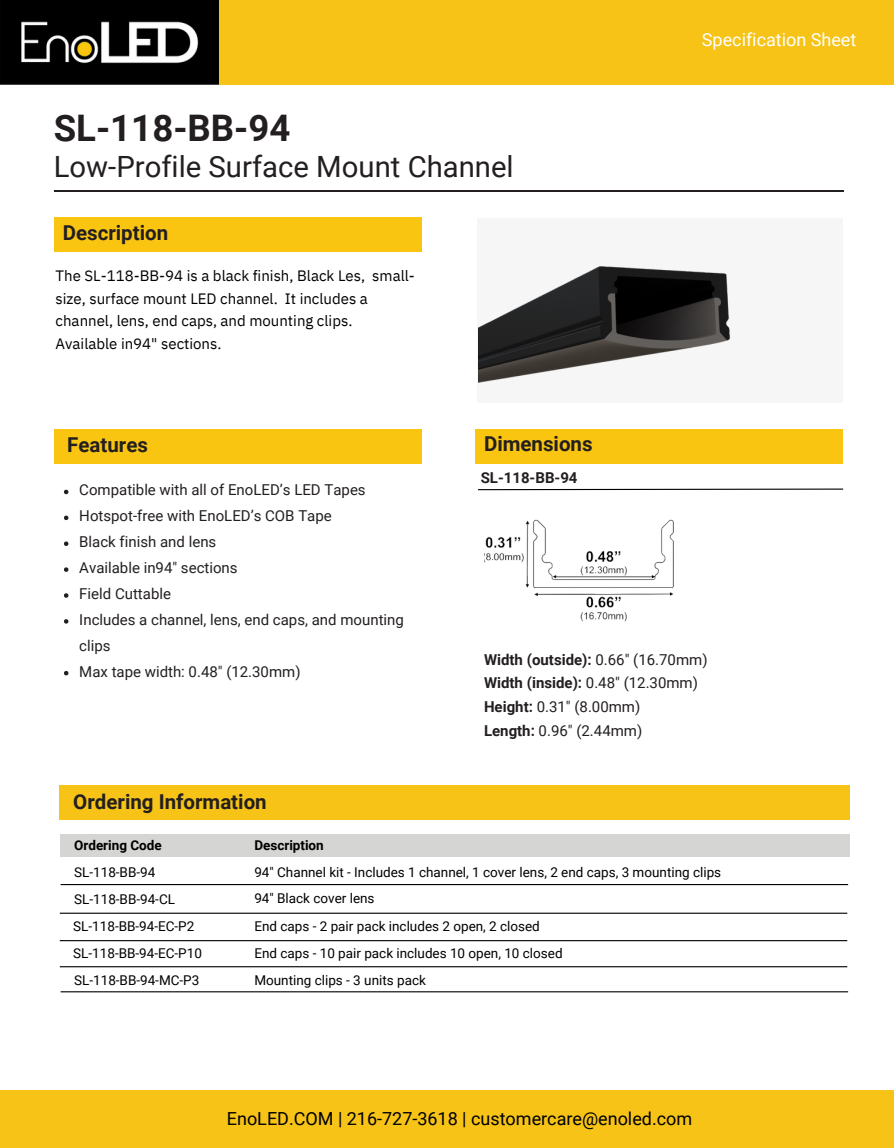
<style>
.page{position:relative;width:894px;height:1148px;background:#fff}
.page>*{position:absolute;margin:0;border:0;box-sizing:border-box;transform-origin:0 0}
.t1{font:700 36.6px "Roboto";color:#231f20}
.t2{font:29.25px "Roboto";color:#231f20}
.t3{font:700 20.55px "Roboto";color:#231f20}
.t4{font:18px "Roboto";color:#000}
.t5{font:18px "Roboto";color:#fff}
.t6{font:15px/25.8px "Roboto";color:#231f20}
.t7{font:15px/22.5px "IBM Plex Sans";color:#000}
.t8{font:700 15px "Roboto";color:#231f20}
.t9{font:13.5px "Roboto";color:#000}
.t10{font:700 13.5px "Roboto";color:#000}
.s1{font-weight:400}
.s2{font-weight:700}
</style>
<div class="page">
<div style="left:0;top:1090px;width:893px;height:57px;background:#f6c316"></div>
<hr style="left:54px;top:190px;width:789px;height:1px;background:#231f20">
<div style="left:475px;top:429px;width:367px;height:34px;background:#f9c511"></div>
<div style="left:55px;top:429px;width:367px;height:34px;background:#f9c511"></div>
<div style="left:60px;top:785px;width:789px;height:35px;background:#f6c316"></div>
<img style="left:484px;top:519px;width:190px;height:103px">
<div style="left:54px;top:218px;width:367px;height:34px;background:#f9c511"></div>
<div style="left:477px;top:218px;width:365px;height:184px;background:#f6f6f6"></div>
<svg style="left:64px;top:490px;width:4px;height:4px"></svg>
<svg style="left:64px;top:515px;width:4px;height:5px"></svg>
<svg style="left:64px;top:541px;width:4px;height:5px"></svg>
<svg style="left:64px;top:567px;width:4px;height:5px"></svg>
<svg style="left:64px;top:593px;width:4px;height:5px"></svg>
<svg style="left:64px;top:619px;width:4px;height:4px"></svg>
<svg style="left:64px;top:671px;width:4px;height:4px"></svg>
<svg style="left:478px;top:488px;width:366px;height:3px"></svg>
<div style="left:61px;top:834px;width:788px;height:23px;background:#d5d5d4"></div>
<hr style="left:61px;top:884px;width:786px;height:1px;background:#000">
<hr style="left:60px;top:912px;width:787px;height:1px;background:#000">
<hr style="left:60px;top:940px;width:787px;height:1px;background:#000">
<hr style="left:60px;top:966px;width:787px;height:1px;background:#000">
<hr style="left:61px;top:991px;width:786px;height:1px;background:#000">
<img style="left:478px;top:266px;width:253px;height:117px">
<img style="left:0;top:0;width:219px;height:84px">
<div style="left:219px;top:0;width:674px;height:84px;background:#f6c316"></div>
<p class="t1" style="left:54px;top:107px;width:238px">SL-118-BB-94</p>
<p class="t2" style="left:54px;top:150px;width:461px">Low-Profile Surface Mount Channel</p>
<p class="t3" style="left:63px;top:221px;width:107px">Description</p>
<h3 class="t7" style="left:56px;top:264px;width:360px">The SL-118-BB-94 is a black finish, Black Les, small&shy;size, surface mount LED channel. It includes a channel, lens, end caps, and mounting clips.</h3>
<p class="t7" style="left:56px;top:332px;width:167px">Available in94" sections.</p>
<h2 class="t3" style="left:67px;top:433px;width:82px">Features</h2>
<h3 class="t3" style="left:484px;top:431px;width:110px">Dimensions</h3>
<h4 class="t5" style="left:701px;top:30px;width:156px">Specification Sheet</h4>
<p class="t6" style="left:79px;top:477px;width:288px">Compatible with all of EnoLED’s LED Tapes</p>
<h3 class="t6" style="left:79px;top:503px;width:254px">Hotspot-free with EnoLED’s COB Tape</h3>
<h5 class="t6" style="left:79px;top:529px;width:138px">Black finish and lens</h5>
<p class="t6" style="left:79px;top:555px;width:160px">Available in94" sections</p>
<p class="t6" style="left:79px;top:581px;width:93px">Field Cuttable</p>
<p class="t6" style="left:79px;top:606px;width:326px">Includes a channel, lens, end caps, and mounting clips</p>
<p class="t6" style="left:79px;top:658px;width:223px">Max tape width: 0.48" (12.30mm)</p>
<p class="t3" style="left:73px;top:789px;width:195px">Ordering Information</p>
<h1 class="t8" style="left:480px;top:469px;width:98px">SL-118-BB-94</h1>
<p class="t8" style="left:484px;top:651px;width:225px">Width (outside): <span class="s1">0.66" (16.70mm)</span></p>
<p class="t8" style="left:484px;top:674px;width:215px">Width (inside): <span class="s1">0.48" (12.30mm)</span></p>
<p class="t6" style="left:484px;top:694px;width:158px"><span class="s2">Height:</span> 0.31" (8.00mm)</p>
<p class="t6" style="left:484px;top:717px;width:160px"><span class="s2">Length:</span> 0.96" (2.44mm)</p>
<p class="t10" style="left:74px;top:837px;width:89px">Ordering Code</p>
<h3 class="t10" style="left:254px;top:837px;width:71px">Description</h3>
<p class="t9" style="left:74px;top:864px;width:83px">SL-118-BB-94</p>
<p class="t9" style="left:254px;top:864px;width:468px">94" Channel kit - Includes 1 channel, 1 cover lens, 2 end caps, 3 mounting clips</p>
<h6 class="t9" style="left:74px;top:892px;width:102px">SL-118-BB-94-CL</h6>
<p class="t9" style="left:254px;top:890px;width:122px">94" Black cover lens</p>
<h6 class="t9" style="left:73px;top:918px;width:123px">SL-118-BB-94-EC-P2</h6>
<p class="t9" style="left:254px;top:918px;width:287px">End caps - 2 pair pack includes 2 open, 2 closed</p>
<h6 class="t9" style="left:73px;top:945px;width:130px">SL-118-BB-94-EC-P10</h6>
<p class="t9" style="left:254px;top:945px;width:310px">End caps - 10 pair pack includes 10 open, 10 closed</p>
<h6 class="t9" style="left:74px;top:972px;width:127px">SL-118-BB-94-MC-P3</h6>
<p class="t9" style="left:254px;top:972px;width:173px">Mounting clips - 3 units pack</p>
<p class="t4" style="left:227px;top:1108px;width:466px">EnoLED.COM | 216-727-3618 | customercare@enoled.com</p>
</div>
